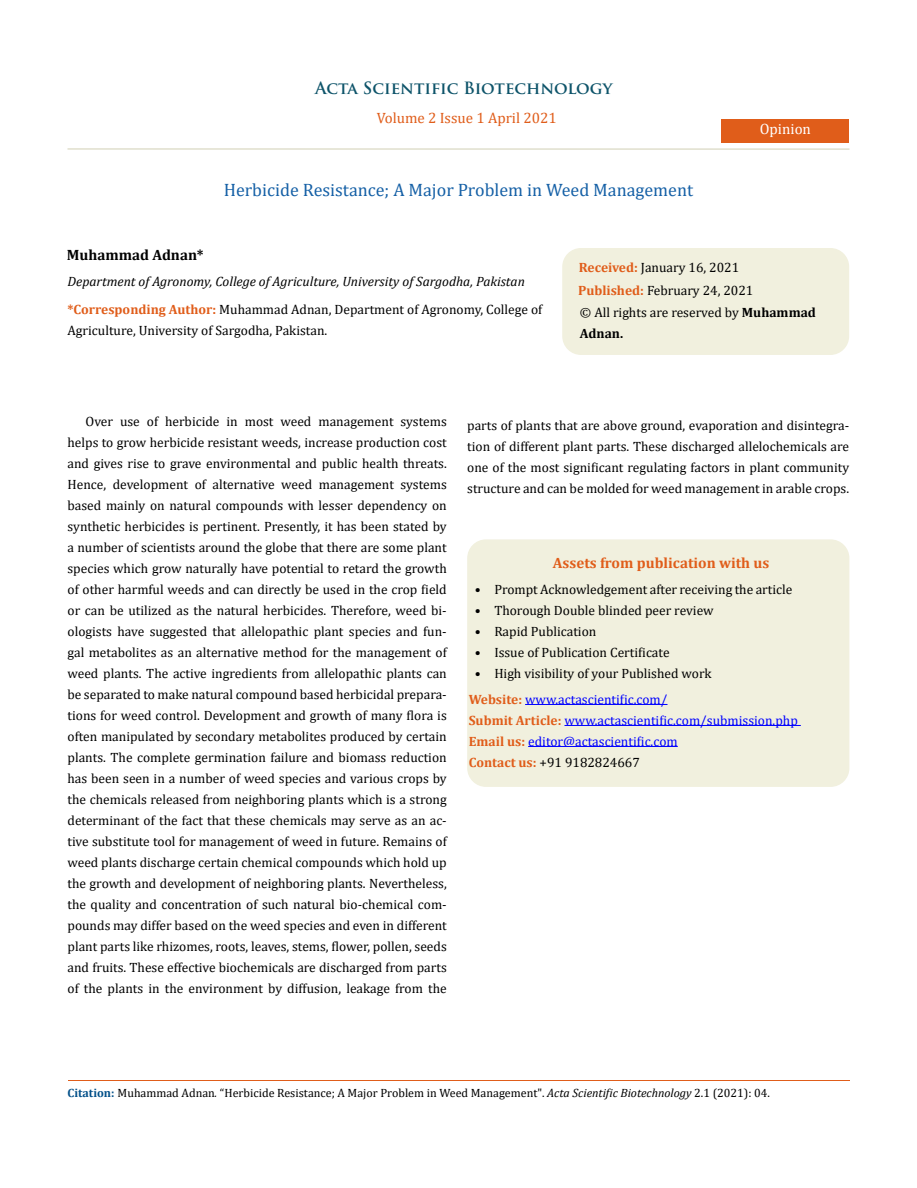
<style>
.page{position:relative;width:917px;height:1188px;background:#fff}
.page>*{position:absolute;margin:0;border:0;box-sizing:border-box;transform-origin:0 0}
.t1{font:18px "Cambria";color:#1560a6}
.t2{font:700 16.5px "Trajan Pro";color:#0e546a}
.t3{font:700 15px "Cambria";color:#e05d1a}
.t4{font:15px "Cambria";color:#e05d1a}
.t5{font:700 15px "Cambria";color:#000}
.t6{font:15px "Cambria";color:#fff}
.t7{font:13.5px/21px "Cambria";color:#000}
.t8{font:13.5px/21px "Cambria";color:#00f}
.t9{font:italic 13.5px/27.6px "Cambria";color:#000}
.t10{font:12px "Cambria";color:#000}
.s1{font-weight:700;font-style:normal;color:#e05d1a}
.s2{font-style:normal}
.s3{font-weight:700;color:#e05d1a}
.s4{font-weight:700}
.s5{color:#000}
.s6{font-weight:700;color:#035089}
.s7{font-style:italic}
</style>
<div class="page">
<div style="left:721px;top:119px;width:128px;height:23px;background:#e05d1a"></div>
<div style="left:563px;top:249px;width:285px;height:105px;background:#f1f0de;border-radius:18px"></div>
<div style="left:562px;top:248px;width:287px;height:107px;border:2px solid #f1f0de;border-radius:18px"></div>
<div style="left:468px;top:540px;width:380px;height:246px;background:#f1f0de;border-radius:18px"></div>
<div style="left:467px;top:539px;width:382px;height:248px;border:2px solid #f1f0de;border-radius:18px"></div>
<hr style="left:525px;top:704px;width:142px;height:1px;background:#00f">
<hr style="left:564px;top:725px;width:236px;height:1px;background:#00f">
<hr style="left:528px;top:746px;width:149px;height:1px;background:#00f">
<hr style="left:68px;top:1081px;width:781px;height:1px;background:#e05d1a">
<hr style="left:67px;top:148px;width:782px;height:2px;background:#e0dfcd">
<p class="t2" style="left:315px;top:77px;width:299px">Acta Scientific Biotechnology</p>
<p class="t4" style="left:376px;top:109px;width:182px">Volume 2 Issue 1 April 2021</p>
<h1 class="t1" style="left:224px;top:180px;width:471px">Herbicide Resistance; A Major Problem in Weed Management</h1>
<p class="t6" style="left:759px;top:120px;width:53px">Opinion</p>
<p class="t5" style="left:67px;top:245px;width:138px">Muhammad Adnan*</p>
<p class="t9" style="left:67px;top:267px;width:476px">Department of Agronomy, College of Agriculture, University of Sargodha, Pakistan <span class="s1">*Corresponding Author:</span> <span class="s2">Muhammad Adnan, Department of Agronomy, College of</span></p>
<p class="t7" style="left:67px;top:319px;width:261px">Agriculture, University of Sargodha, Pakistan.</p>
<p class="t7" style="left:578px;top:256px;width:177px;line-height:23px"><span class="s3">Received:</span> January 16, 2021<br><span class="s3">Published:</span> February 24, 2021</p>
<p class="t7" style="left:580px;top:301px;width:237px">© All rights are reserved by <span class="s4">Muhammad<br>Adnan.</span></p>
<p class="t7" style="left:67px;top:411px;width:381px;text-align:justify;text-indent:18px">Over use of herbicide in most weed management systems helps to grow herbicide resistant weeds, increase production cost and gives rise to grave environmental and public health threats.<br>Hence, development of alternative weed management systems based mainly on natural compounds with lesser dependency on synthetic herbicides is pertinent. Presently, it has been stated by a number of scientists around the globe that there are some plant species which grow naturally have potential to retard the growth of other harmful weeds and can directly be used in the crop field or can be utilized as the natural herbicides. Therefore, weed bi&shy;ologists have suggested that allelopathic plant species and fun&shy;gal metabolites as an alternative method for the management of weed plants. The active ingredients from allelopathic plants can be separated to make natural compound based herbicidal prepara&shy;tions for weed control. Development and growth of many flora is often manipulated by secondary metabolites produced by certain plants. The complete germination failure and biomass reduction has been seen in a number of weed species and various crops by the chemicals released from neighboring plants which is a strong determinant of the fact that these chemicals may serve as an ac&shy;tive substitute tool for management of weed in future. Remains of weed plants discharge certain chemical compounds which hold up the growth and development of neighboring plants. Nevertheless, the quality and concentration of such natural bio-chemical com&shy;pounds may differ based on the weed species and even in different plant parts like rhizomes, roots, leaves, stems, flower, pollen, seeds and fruits. These effective biochemicals are discharged from parts of the plants in the environment by diffusion, leakage from the</p>
<p class="t7" style="left:467px;top:415px;width:383px;text-align:justify">parts of plants that are above ground, evaporation and disintegra&shy;tion of different plant parts. These discharged allelochemicals are one of the most significant regulating factors in plant community structure and can be molded for weed management in arable crops.</p>
<p class="t3" style="left:553px;top:553px;width:218px">Assets from publication with us</p>
<p class="t7" style="left:475px;top:579px;width:319px">• Prompt Acknowledgement after receiving the article</p>
<p class="t7" style="left:475px;top:600px;width:240px">• Thorough Double blinded peer review</p>
<p class="t7" style="left:475px;top:621px;width:123px">• Rapid Publication</p>
<p class="t7" style="left:475px;top:642px;width:196px">• Issue of Publication Certificate</p>
<p class="t7" style="left:475px;top:663px;width:238px">• High visibility of your Published work</p>
<p class="t8" style="left:468px;top:688px;width:330px"><span class="s3">Website:</span> www.actascientific.com/<br><span class="s3">Submit Article:</span> www.actascientific.com/submission.php <span class="s3">Email us:</span> editor@actascientific.com<br><span class="s3">Contact us:</span> <span class="s5">+91 9182824667</span></p>
<p class="t10" style="left:68px;top:1086px;width:704px"><span class="s6">Citation:</span> Muhammad Adnan<span class="s7">.</span> “Herbicide Resistance; A Major Problem in Weed Management". <span class="s7">Acta Scientific Biotechnology</span> 2.1 (2021): 04.</p>
</div>
